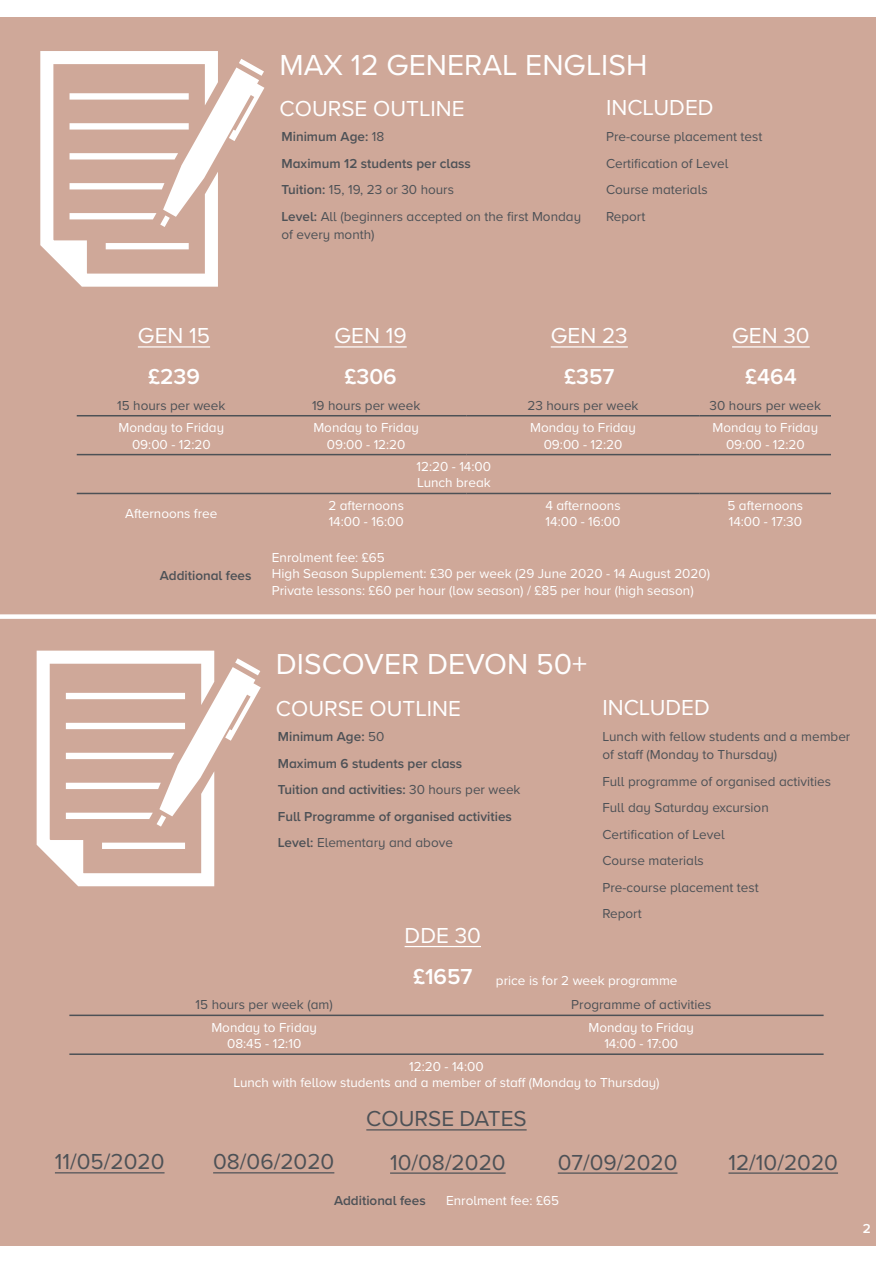
<style>
.page{position:relative;width:893px;height:1263px;background:#fff}
.page>*{position:absolute;margin:0;border:0;box-sizing:border-box;transform-origin:0 0}
.t1{font:30px "Proxima Nova A";color:#fff}
.t2{font:22.5px "Proxima Nova A";color:#fff}
.t3{font:22.5px "Proxima Nova A";color:#4d5156}
.t4{font:600 22.5px "Proxima Nova A";color:#fff}
.t5{font:13.5px/16.2px "Proxima Nova A";color:#fff;text-align:center}
.t6{font:13.5px/26.5px "Proxima Nova A";color:#4d5156}
.t7{font:600 13.5px/26.5px "Proxima Nova A";color:#4d5156}
.t8{font:600 13.5px "Proxima Nova A";color:#fff}
.s1{font-weight:600}
.s2{font-weight:400}
.s3{font-weight:600;font-size:22.5px}
</style>
<div class="page">
<div style="left:0;top:17px;width:876px;height:1229px;background:#cfa899"></div>
<hr style="left:77px;top:454px;width:189px;height:1px;background:#4d5156">
<hr style="left:266px;top:454px;width:200px;height:1px;background:#4d5156">
<hr style="left:466px;top:454px;width:234px;height:1px;background:#4d5156">
<hr style="left:700px;top:454px;width:131px;height:1px;background:#4d5156">
<hr style="left:77px;top:493px;width:189px;height:1px;background:#4d5156">
<hr style="left:266px;top:493px;width:200px;height:1px;background:#4d5156">
<hr style="left:466px;top:493px;width:234px;height:1px;background:#4d5156">
<hr style="left:700px;top:493px;width:131px;height:1px;background:#4d5156">
<hr style="left:77px;top:415px;width:189px;height:1px;background:#4d5156">
<hr style="left:266px;top:415px;width:200px;height:1px;background:#4d5156">
<hr style="left:466px;top:415px;width:234px;height:1px;background:#4d5156">
<hr style="left:700px;top:415px;width:131px;height:1px;background:#4d5156">
<hr style="left:138px;top:346px;width:72px;height:2px;background:#fff">
<hr style="left:334px;top:346px;width:73px;height:2px;background:#fff">
<hr style="left:551px;top:346px;width:77px;height:2px;background:#fff">
<hr style="left:732px;top:346px;width:78px;height:2px;background:#fff">
<div style="left:0;top:614px;width:893px;height:5px;background:#fff"></div>
<svg style="left:40px;top:51px;width:224px;height:236px"></svg>
<hr style="left:69px;top:1053px;width:390px;height:2px;background:#4d5156">
<hr style="left:459px;top:1053px;width:365px;height:2px;background:#4d5156">
<hr style="left:69px;top:1014px;width:390px;height:2px;background:#4d5156">
<hr style="left:459px;top:1014px;width:365px;height:2px;background:#4d5156">
<hr style="left:405px;top:946px;width:76px;height:1px;background:#fff">
<svg style="left:37px;top:651px;width:224px;height:235px"></svg>
<hr style="left:55px;top:1172px;width:110px;height:1px;background:#4d5156">
<hr style="left:213px;top:1172px;width:121px;height:1px;background:#4d5156">
<hr style="left:390px;top:1172px;width:116px;height:2px;background:#4d5156">
<hr style="left:558px;top:1172px;width:119px;height:2px;background:#4d5156">
<hr style="left:728px;top:1172px;width:110px;height:2px;background:#4d5156">
<hr style="left:366px;top:1129px;width:161px;height:1px;background:#4d5156">
<h1 class="t1" style="left:280px;top:42px;width:369px">MAX 12 GENERAL ENGLISH</h1>
<h2 class="t2" style="left:280px;top:92px;width:187px">COURSE OUTLINE</h2>
<p class="t6" style="left:606px;top:123px;width:158px">Pre-course placement test<br>Certification of Level<br>Course materials<br>Report</p>
<h2 class="t2" style="left:606px;top:91px;width:109px">INCLUDED</h2>
<p class="t6" style="left:282px;top:123px;width:301px"><span class="s1">Minimum Age:</span> 18<br><span class="s1">Maximum 12 students per class<br>Tuition:</span> 15, 19, 23 or 30 hours<br><span class="s1">Level:</span> All (beginners accepted on the first Monday</p>
<p class="t6" style="left:282px;top:221px;width:95px">of every month)</p>
<h2 class="t2" style="left:138px;top:319px;width:74px">GEN 15</h2>
<h2 class="t4" style="left:148px;top:360px;width:53px">£239</h2>
<h2 class="t2" style="left:334px;top:319px;width:74px">GEN 19</h2>
<h2 class="t4" style="left:344px;top:360px;width:54px">£306</h2>
<h2 class="t2" style="left:551px;top:319px;width:79px">GEN 23</h2>
<h2 class="t4" style="left:564px;top:360px;width:52px">£357</h2>
<h2 class="t2" style="left:732px;top:319px;width:79px">GEN 30</h2>
<h2 class="t4" style="left:745px;top:360px;width:53px">£464</h2>
<p class="t6" style="left:117px;top:391px;width:110px">15 hours per week</p>
<p class="t6" style="left:312px;top:391px;width:110px">19 hours per week</p>
<p class="t6" style="left:527px;top:391px;width:113px">23 hours per week</p>
<p class="t6" style="left:710px;top:391px;width:113px">30 hours per week</p>
<p class="t5" style="left:119px;top:419px;width:107px">Monday to Friday<br>09:00 - 12:20</p>
<p class="t5" style="left:313px;top:419px;width:107px">Monday to Friday<br>09:00 - 12:20</p>
<p class="t5" style="left:530px;top:419px;width:107px">Monday to Friday<br>09:00 - 12:20</p>
<p class="t5" style="left:712px;top:419px;width:107px">Monday to Friday<br>09:00 - 12:20</p>
<p class="t5" style="left:417px;top:458px;width:76px;text-align:left">12:20 - 14:00<br>Lunch break</p>
<p class="t5" style="left:125px;top:505px;width:94px">Afternoons free</p>
<p class="t5" style="left:328px;top:497px;width:77px;text-align:left">2 afternoons<br>14:00 - 16:00</p>
<p class="t5" style="left:545px;top:497px;width:77px;text-align:left">4 afternoons<br>14:00 - 16:00</p>
<p class="t5" style="left:727px;top:497px;width:77px;text-align:left">5 afternoons<br>14:00 - 17:30</p>
<p class="t7" style="left:160px;top:561px;width:93px">Additional fees</p>
<p class="t5" style="left:272px;top:549px;width:440px;text-align:left">Enrolment fee: £65<br>High Season Supplement: £30 per week (29 June 2020 - 14 August 2020)<br>Private lessons: £60 per hour (low season) / £85 per hour (high season)</p>
<h1 class="t1" style="left:276px;top:642px;width:313px">DISCOVER DEVON 50+</h1>
<h2 class="t2" style="left:276px;top:691px;width:187px">COURSE OUTLINE</h2>
<p class="t7" style="left:278px;top:723px;width:244px">Minimum Age: <span class="s2">50<br></span>Maximum 6 students per class<br>Tuition and activities: <span class="s2">30 hours per week<br></span>Full Programme of organised activities<br>Level: <span class="s2">Elementary and above</span></p>
<h2 class="t2" style="left:602px;top:690px;width:109px">INCLUDED</h2>
<p class="t6" style="left:602px;top:727px;width:249px;line-height:18px">Lunch with fellow students and a member of staff (Monday to Thursday)</p>
<p class="t6" style="left:602px;top:767px;width:230px">Full programme of organised activities<br>Full day Saturday excursion<br>Certification of Level<br>Course materials<br>Pre-course placement test<br>Report</p>
<h2 class="t2" style="left:405px;top:919px;width:78px">DDE 30</h2>
<p class="t5" style="left:413px;top:972px;width:266px"><span class="s3">£1657</span> price is for 2 week programme</p>
<p class="t6" style="left:196px;top:991px;width:139px">15 hours per week (am)</p>
<p class="t6" style="left:571px;top:991px;width:141px">Programme of activities</p>
<p class="t5" style="left:211px;top:1019px;width:107px">Monday to Friday<br>08:45 - 12:10</p>
<p class="t5" style="left:588px;top:1019px;width:107px">Monday to Friday<br>14:00 - 17:00</p>
<p class="t5" style="left:233px;top:1058px;width:428px">12:20 - 14:00<br>Lunch with fellow students and a member of staff (Monday to Thursday)</p>
<h2 class="t3" style="left:366px;top:1102px;width:162px">COURSE DATES</h2>
<h2 class="t3" style="left:55px;top:1145px;width:111px">11/05/2020</h2>
<h2 class="t3" style="left:213px;top:1145px;width:123px">08/06/2020</h2>
<h2 class="t3" style="left:390px;top:1145px;width:117px">10/08/2020</h2>
<h2 class="t3" style="left:558px;top:1145px;width:121px">07/09/2020</h2>
<h2 class="t3" style="left:728px;top:1145px;width:111px">12/10/2020</h2>
<p class="t7" style="left:334px;top:1186px;width:93px">Additional fees</p>
<p class="t5" style="left:446px;top:1191px;width:114px">Enrolment fee: £65</p>
<p class="t8" style="left:863px;top:1218px;width:10px">2</p>
</div>
